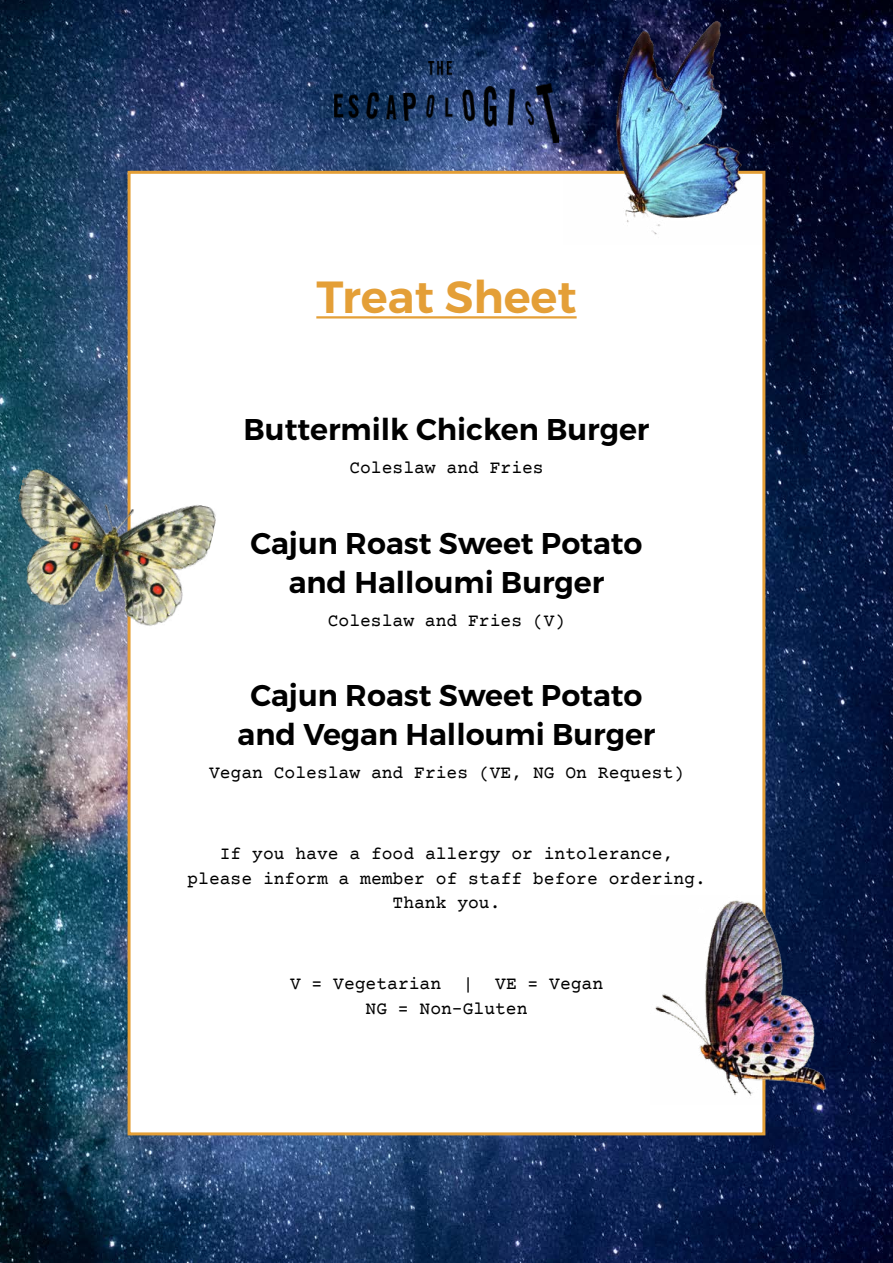
<style>
.page{position:relative;width:893px;height:1263px;background:#fff}
.page>*{position:absolute;margin:0;border:0;box-sizing:border-box;transform-origin:0 0}
.t1{font:600 45px "Montserrat";color:#e49f37}
.t2{font:600 30px/39px "Montserrat";color:#000;text-align:center}
.t3{font:18px/24.6px "Courier Prime";color:#000;text-align:center}
</style>
<div class="page">
<img style="left:0;top:0;width:893px;height:1263px">
<div style="left:128px;top:171px;width:637px;height:964px;background:#fff;border:3px solid #e49f37"></div>
<img style="left:334px;top:62px;width:225px;height:81px">
<img style="left:563px;top:10px;width:215px;height:235px">
<img style="left:655px;top:895px;width:201px;height:210px">
<img style="left:0;top:434px;width:216px;height:234px">
<hr style="left:316px;top:316px;width:261px;height:2px;background:#e49f37">
<h1 class="t1" style="left:316px;top:269px;width:262px">Treat Sheet</h1>
<h2 class="t2" style="left:244px;top:410px;width:407px">Buttermilk Chicken Burger</h2>
<p class="t3" style="left:349px;top:456px;width:196px">Coleslaw and Fries</p>
<h2 class="t2" style="left:250px;top:524px;width:394px">Cajun Roast Sweet Potato and Halloumi Burger</h2>
<p class="t3" style="left:328px;top:609px;width:239px">Coleslaw and Fries (V)</p>
<h2 class="t2" style="left:238px;top:676px;width:419px">Cajun Roast Sweet Potato and Vegan Halloumi Burger</h2>
<p class="t3" style="left:209px;top:762px;width:477px">Vegan Coleslaw and Fries (VE, NG On Request)</p>
<p class="t3" style="left:187px;top:842px;width:520px">If you have a food allergy or intolerance, please inform a member of staff before ordering.<br>Thank you.</p>
<p class="t3" style="left:290px;top:972px;width:315px">V = Vegetarian | VE = Vegan<br>NG = Non-Gluten</p>
</div>
